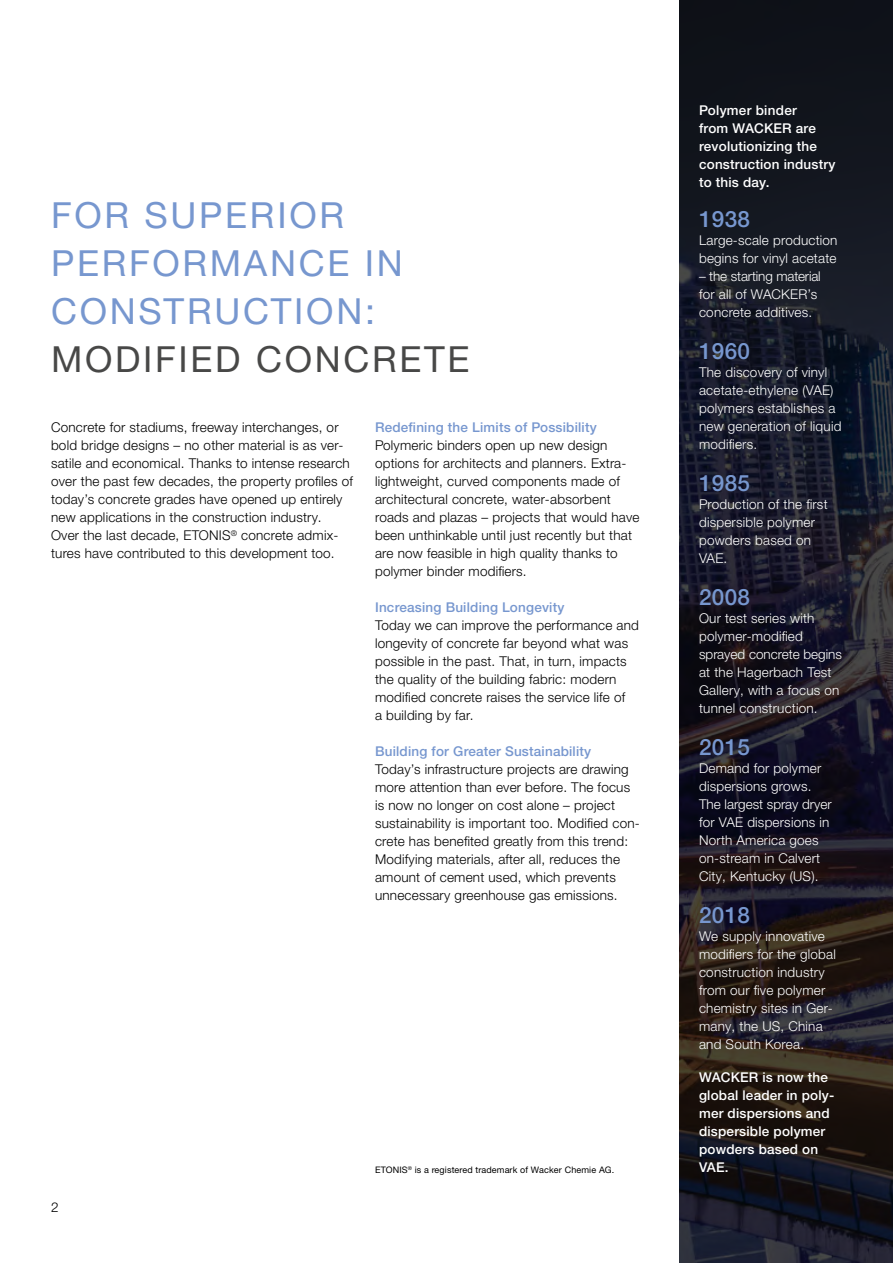
<style>
.page{position:relative;width:893px;height:1263px;background:#fff}
.page>*{position:absolute;margin:0;border:0;box-sizing:border-box;transform-origin:0 0}
.t1{font:36px/48px "Helvetica Panfor Wacker";letter-spacing:.075em;color:#7797cf}
.t2{font:36px "Helvetica Panfor Wacker";letter-spacing:.075em;color:#484847}
.t3{font:500 22.5px "Helvetica Panfor Wacker";letter-spacing:.015em;color:#7797cf}
.t4{font:300 13.5px/18px "Helvetica Panfor Wacker";letter-spacing:.015em;color:#000}
.t5{font:300 13.5px/18px "Helvetica Panfor Wacker";letter-spacing:.015em;color:#fff}
.t6{font:500 13.5px/18px "Helvetica Panfor Wacker";letter-spacing:.015em;color:#fff}
.t7{font:500 13.5px "Helvetica Panfor Wacker";letter-spacing:.015em;color:#7797cf}
.t8{font:9px "Helvetica Panfor Wacker";letter-spacing:.015em;color:#000}
</style>
<div class="page">
<svg style="left:680px;top:0;width:213px;height:1263px;background:#1a1921"></svg>
<h1 class="t1" style="left:51px;top:191px;width:353px">FOR SUPERIOR<br>PERFORMANCE IN<br>CONSTRUCTION:</h1>
<h1 class="t2" style="left:51px;top:337px;width:420px">MODIFIED CONCRETE</h1>
<p class="t4" style="left:51px;top:418px;width:303px">Concrete for stadiums, freeway interchanges, or bold bridge designs – no other material is as ver&shy;satile and economical. Thanks to intense research over the past few decades, the property profiles of today’s concrete grades have opened up entirely new applications in the construction industry.<br>Over the last decade, ETONIS<sup>®</sup> concrete admix&shy;tures have contributed to this development too.</p>
<p class="t7" style="left:375px;top:419px;width:223px">Redefining the Limits of Possibility</p>
<p class="t4" style="left:375px;top:436px;width:266px">Polymeric binders open up new design options for architects and planners. Extra&shy;lightweight, curved components made of architectural concrete, water-absorbent roads and plazas – projects that would have been unthinkable until just recently but that are now feasible in high quality thanks to polymer binder modifiers.</p>
<p class="t7" style="left:375px;top:599px;width:191px">Increasing Building Longevity</p>
<p class="t4" style="left:375px;top:616px;width:265px">Today we can improve the performance and longevity of concrete far beyond what was possible in the past. That, in turn, impacts the quality of the building fabric: modern modified concrete raises the service life of<br>a building by far.</p>
<p class="t7" style="left:375px;top:743px;width:218px">Building for Greater Sustainability</p>
<p class="t4" style="left:375px;top:760px;width:266px">Today’s infrastructure projects are drawing more attention than ever before. The focus is now no longer on cost alone – project sustainability is important too. Modified con&shy;crete has benefited greatly from this trend:<br>Modifying materials, after all, reduces the amount of cement used, which prevents unnecessary greenhouse gas emissions.</p>
<p class="t4" style="left:51px;top:1198px;width:9px">2</p>
<p class="t8" style="left:375px;top:1164px;width:241px">ETONIS<sup>®</sup> is a registered trademark of Wacker Chemie AG.</p>
<p class="t6" style="left:699px;top:101px;width:138px">Polymer binder<br>from WACKER are revolutionizing the construction industry to this day.</p>
<h2 class="t3" style="left:699px;top:206px;width:53px">1938</h2>
<p class="t5" style="left:699px;top:232px;width:140px">Large-scale production begins for vinyl acetate</p>
<p class="t5" style="left:699px;top:268px;width:123px">– the starting material for all of WACKER’s concrete additives.</p>
<h2 class="t3" style="left:699px;top:338px;width:53px">1960</h2>
<p class="t5" style="left:699px;top:364px;width:144px">The discovery of vinyl acetate-ethylene (VAE) polymers establishes a new generation of liquid modifiers.</p>
<h2 class="t3" style="left:699px;top:470px;width:53px">1985</h2>
<p class="t5" style="left:699px;top:496px;width:130px">Production of the first dispersible polymer powders based on<br>VAE.</p>
<h2 class="t3" style="left:699px;top:584px;width:53px">2008</h2>
<p class="t5" style="left:699px;top:610px;width:144px">Our test series with polymer-modified sprayed concrete begins at the Hagerbach Test<br>Gallery, with a focus on tunnel construction.</p>
<h2 class="t3" style="left:699px;top:734px;width:53px">2015</h2>
<p class="t5" style="left:699px;top:760px;width:134px">Demand for polymer dispersions grows.<br>The largest spray dryer for VAE dispersions in<br>North America goes on-stream in Calvert<br>City, Kentucky (US).</p>
<h2 class="t3" style="left:699px;top:902px;width:53px">2018</h2>
<p class="t5" style="left:699px;top:928px;width:138px">We supply innovative modifiers for the global construction industry from our five polymer chemistry sites in Ger&shy;many, the US, China and South Korea.</p>
<p class="t6" style="left:699px;top:1069px;width:137px">WACKER is now the global leader in poly&shy;mer dispersions and dispersible polymer powders based on<br>VAE.</p>
</div>
